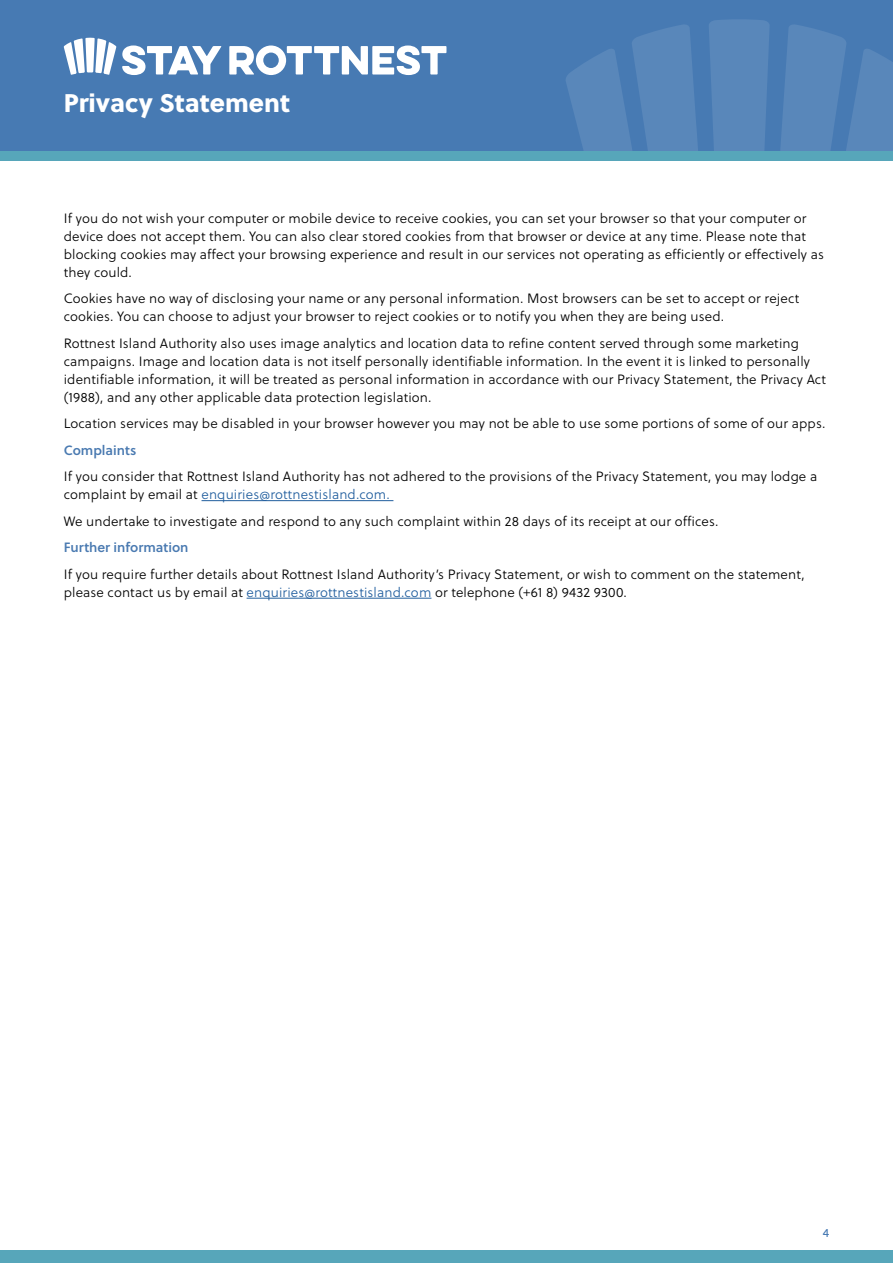
<style>
.page{position:relative;width:893px;height:1263px;background:#fff}
.page>*{position:absolute;margin:0;border:0;box-sizing:border-box;transform-origin:0 0}
.t1{font:25.5px "Soleil Xb";color:#fff}
.t2{font:13.5px/18px "Soleil Lt";letter-spacing:.01em;color:#000}
.t3{font:13.5px "Soleil Sb";color:#4a7ab1}
.t4{font:12px "Soleil";color:#477ab3}
.s1{color:#215e9e}
</style>
<div class="page">
<div style="left:0;top:0;width:893px;height:151px;background:#477ab3"></div>
<svg style="left:566px;top:19px;width:327px;height:132px"></svg>
<div style="left:0;top:151px;width:893px;height:10px;background:#57a6ba"></div>
<svg style="left:122px;top:45px;width:99px;height:30px"></svg>
<svg style="left:229px;top:46px;width:217px;height:29px"></svg>
<svg style="left:64px;top:38px;width:52px;height:37px"></svg>
<div style="left:0;top:1250px;width:893px;height:13px;background:#57a6ba"></div>
<hr style="left:202px;top:500px;width:191px;height:1px;background:#215e9e">
<hr style="left:247px;top:598px;width:184px;height:1px;background:#215e9e">
<h1 class="t1" style="left:64px;top:83px;width:228px">Privacy Statement</h1>
<p class="t2" style="left:64px;top:209px;width:762px">If you do not wish your computer or mobile device to receive cookies, you can set your browser so that your computer or device does not accept them. You can also clear stored cookies from that browser or device at any time. Please note that blocking cookies may affect your browsing experience and result in our services not operating as efficiently or effectively as they could.</p>
<p class="t2" style="left:64px;top:289px;width:737px">Cookies have no way of disclosing your name or any personal information. Most browsers can be set to accept or reject cookies. You can choose to adjust your browser to reject cookies or to notify you when they are being used.</p>
<p class="t2" style="left:64px;top:334px;width:764px">Rottnest Island Authority also uses image analytics and location data to refine content served through some marketing campaigns. Image and location data is not itself personally identifiable information. In the event it is linked to personally identifiable information, it will be treated as personal information in accordance with our Privacy Statement, the Privacy Act (1988), and any other applicable data protection legislation.</p>
<p class="t2" style="left:64px;top:414px;width:763px">Location services may be disabled in your browser however you may not be able to use some portions of some of our apps.</p>
<p class="t3" style="left:64px;top:440px;width:74px">Complaints</p>
<p class="t2" style="left:64px;top:467px;width:755px">If you consider that Rottnest Island Authority has not adhered to the provisions of the Privacy Statement, you may lodge a complaint by email at <span class="s1">enquiries@rottnestisland.com.</span></p>
<p class="t2" style="left:64px;top:512px;width:656px">We undertake to investigate and respond to any such complaint within 28 days of its receipt at our offices.</p>
<p class="t3" style="left:64px;top:537px;width:126px">Further information</p>
<p class="t2" style="left:64px;top:565px;width:742px">If you require further details about Rottnest Island Authority’s Privacy Statement, or wish to comment on the statement, please contact us by email at <span class="s1">enquiries@rottnestisland.com</span> or telephone (+61 8) 9432 9300.</p>
<p class="t4" style="left:823px;top:1224px;width:8px">4</p>
</div>
